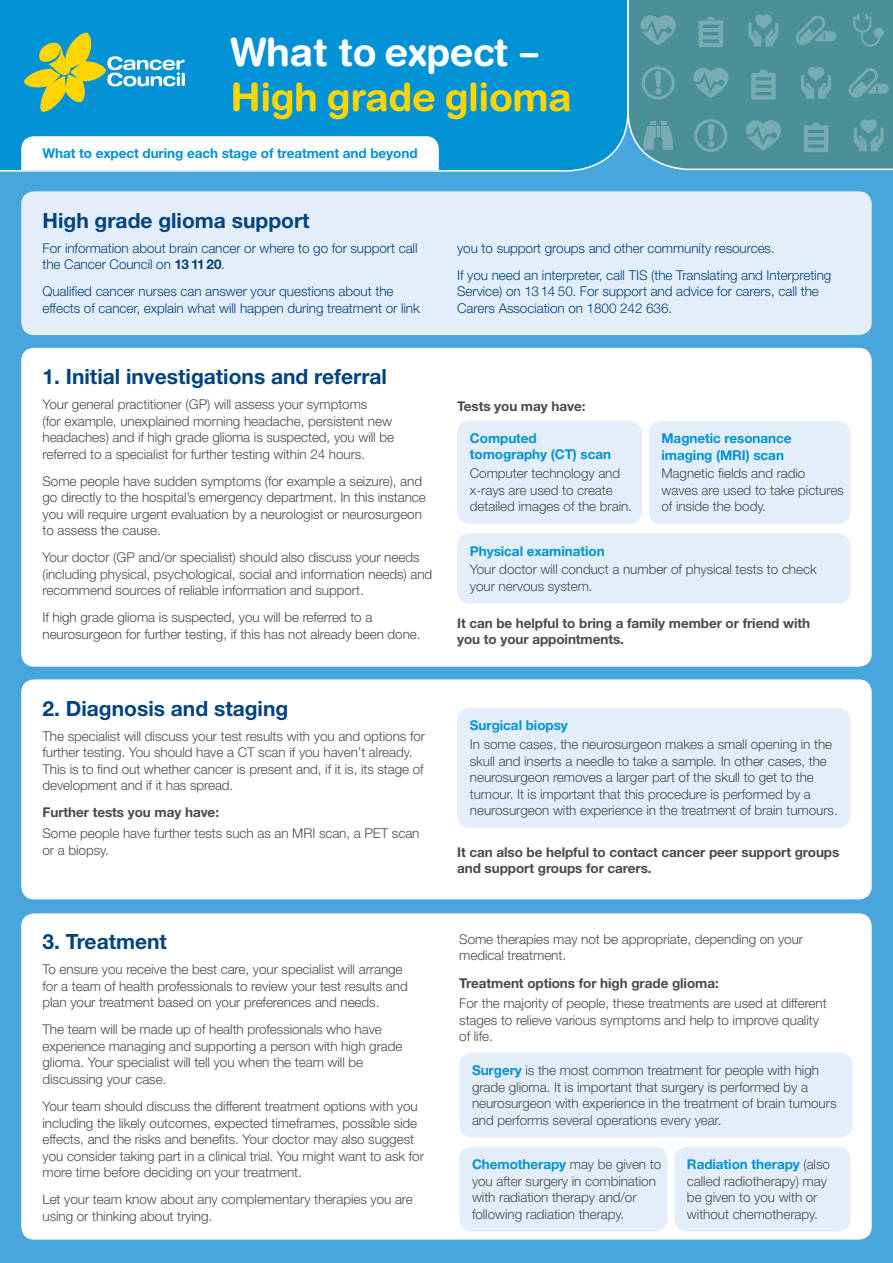
<style>
.page{position:relative;width:893px;height:1263px;background:#48a6dd}
.page>*{position:absolute;margin:0;border:0;box-sizing:border-box;transform-origin:0 0}
.t1{font:700 39px "Helvetica Rounded LT Std";letter-spacing:-.01em;color:#ffd500}
.t2{font:700 39px "Helvetica Rounded LT Std";letter-spacing:-.01em;color:#fff}
.t3{font:700 21px "Helvetica Neue LT Std";color:#00437f}
.t4{font:300 13.5px/16.5px "Helvetica Neue LT Std";letter-spacing:-.005em;color:#4a4a49}
.t5{font:300 13.5px/16.5px "Helvetica Neue LT Std";letter-spacing:-.005em;color:#00437f}
.t6{font:700 13.5px/16.5px "Helvetica Neue LT Std";letter-spacing:-.005em;color:#4a4a49}
.t7{font:700 13.5px/16.5px "Helvetica Neue LT Std";letter-spacing:-.005em;color:#0092d4}
.s1{font-weight:700}
.s2{font-weight:700;color:#0092d4}
</style>
<div class="page">
<div style="left:0;top:0;width:628px;height:172px;background:#0092d4"></div>
<svg style="left:628px;top:0;width:265px;height:169px;background:#53959d"></svg>
<div style="left:21px;top:136px;width:418px;height:34px;background:#fff"></div>
<svg style="left:24px;top:33px;width:161px;height:79px;background:#4faaa4"></svg>
<div style="left:21px;top:191px;width:851px;height:144px;background:#e4eefa;border-radius:13px"></div>
<div style="left:21px;top:348px;width:851px;height:319px;background:#fff;border-radius:13px"></div>
<div style="left:457px;top:421px;width:185px;height:103px;background:#e4eefa;border-radius:13px"></div>
<div style="left:649px;top:421px;width:201px;height:103px;background:#e4eefa;border-radius:13px"></div>
<div style="left:457px;top:533px;width:393px;height:71px;background:#e4eefa;border-radius:13px"></div>
<div style="left:21px;top:679px;width:851px;height:220px;background:#fff;border-radius:13px"></div>
<div style="left:21px;top:913px;width:851px;height:326px;background:#fff;border-radius:13px"></div>
<div style="left:459px;top:1053px;width:394px;height:84px;background:#e4eefa;border-radius:13px"></div>
<div style="left:459px;top:1147px;width:209px;height:84px;background:#e4eefa;border-radius:13px"></div>
<div style="left:674px;top:1147px;width:176px;height:84px;background:#e4eefa;border-radius:13px"></div>
<div style="left:457px;top:708px;width:393px;height:120px;background:#e4eefa;border-radius:13px"></div>
<h1 class="t2" style="left:230px;top:29px;width:310px">What to expect –</h1>
<h1 class="t1" style="left:230px;top:74px;width:343px">High grade glioma</h1>
<p class="t7" style="left:43px;top:145px;width:377px">What to expect during each stage of treatment and beyond</p>
<h2 class="t3" style="left:43px;top:207px;width:269px">High grade glioma support</h2>
<p class="t5" style="left:43px;top:239px;width:377px">For information about brain cancer or where to go for support call the Cancer Council on <span class="s1">13 11 20</span>.</p>
<p class="t5" style="left:43px;top:283px;width:379px">Qualified cancer nurses can answer your questions about the effects of cancer, explain what will happen during treatment or link</p>
<h2 class="t3" style="left:43px;top:364px;width:346px">1. Initial investigations and referral</h2>
<p class="t4" style="left:43px;top:396px;width:353px">Your general practitioner (GP) will assess your symptoms<br>(for example, unexplained morning headache, persistent new headaches) and if high grade glioma is suspected, you will be referred to a specialist for further testing within 24 hours.</p>
<p class="t4" style="left:43px;top:472px;width:385px">Some people have sudden symptoms (for example a seizure), and go directly to the hospital’s emergency department. In this instance you will require urgent evaluation by a neurologist or neurosurgeon to assess the cause.</p>
<p class="t4" style="left:43px;top:549px;width:391px">Your doctor (GP and/or specialist) should also discuss your needs (including physical, psychological, social and information needs) and recommend sources of reliable information and support.</p>
<p class="t4" style="left:43px;top:609px;width:380px">If high grade glioma is suspected, you will be referred to a neurosurgeon for further testing, if this has not already been done.</p>
<h2 class="t3" style="left:43px;top:695px;width:247px">2. Diagnosis and staging</h2>
<p class="t4" style="left:43px;top:727px;width:384px">The specialist will discuss your test results with you and options for further testing. You should have a CT scan if you haven’t already.<br>This is to find out whether cancer is present and, if it is, its stage of development and if it has spread.</p>
<p class="t6" style="left:43px;top:804px;width:178px">Further tests you may have:</p>
<p class="t4" style="left:43px;top:825px;width:378px">Some people have further tests such as an MRI scan, a PET scan or a biopsy.</p>
<h2 class="t3" style="left:43px;top:929px;width:126px">3. Treatment</h2>
<p class="t4" style="left:43px;top:961px;width:367px">To ensure you receive the best care, your specialist will arrange for a team of health professionals to review your test results and plan your treatment based on your preferences and needs.</p>
<p class="t4" style="left:43px;top:1021px;width:361px">The team will be made up of health professionals who have experience managing and supporting a person with high grade glioma. Your specialist will tell you when the team will be discussing your case.</p>
<p class="t4" style="left:43px;top:1098px;width:383px">Your team should discuss the different treatment options with you including the likely outcomes, expected timeframes, possible side effects, and the risks and benefits. Your doctor may also suggest you consider taking part in a clinical trial. You might want to ask for more time before deciding on your treatment.</p>
<p class="t4" style="left:43px;top:1191px;width:372px">Let your team know about any complementary therapies you are using or thinking about trying.</p>
<p class="t5" style="left:457px;top:234px;width:376px;line-height:27.2px">you to support groups and other community resources.<br>If you need an interpreter, call TIS (the Translating and Interpreting</p>
<p class="t5" style="left:457px;top:283px;width:363px">Service) on 13 14 50. For support and advice for carers, call the<br>Carers Association on 1800 242 636.</p>
<p class="t6" style="left:457px;top:398px;width:130px">Tests you may have:</p>
<p class="t7" style="left:470px;top:430px;width:143px">Computed tomography (CT) scan</p>
<p class="t4" style="left:470px;top:465px;width:164px">Computer technology and x-rays are used to create detailed images of the brain.</p>
<p class="t7" style="left:661px;top:430px;width:132px">Magnetic resonance imaging (MRI) scan</p>
<p class="t4" style="left:661px;top:465px;width:184px">Magnetic fields and radio waves are used to take pictures of inside the body.</p>
<p class="t7" style="left:470px;top:542px;width:136px">Physical examination</p>
<p class="t4" style="left:470px;top:561px;width:348px">Your doctor will conduct a number of physical tests to check your nervous system.</p>
<p class="t6" style="left:457px;top:614px;width:355px">It can be helpful to bring a family member or friend with you to your appointments.</p>
<p class="t7" style="left:470px;top:717px;width:100px">Surgical biopsy</p>
<p class="t4" style="left:470px;top:736px;width:369px">In some cases, the neurosurgeon makes a small opening in the skull and inserts a needle to take a sample. In other cases, the neurosurgeon removes a larger part of the skull to get to the tumour. It is important that this procedure is performed by a neurosurgeon with experience in the treatment of brain tumours.</p>
<p class="t6" style="left:457px;top:843px;width:384px">It can also be helpful to contact cancer peer support groups and support groups for carers.</p>
<p class="t4" style="left:459px;top:930px;width:345px">Some therapies may not be appropriate, depending on your medical treatment.</p>
<p class="t6" style="left:459px;top:974px;width:261px">Treatment options for high grade glioma:</p>
<p class="t4" style="left:459px;top:995px;width:369px">For the majority of people, these treatments are used at different stages to relieve various symptoms and help to improve quality of life.</p>
<p class="t4" style="left:472px;top:1062px;width:366px"><span class="s2">Surgery</span> is the most common treatment for people with high grade glioma. It is important that surgery is performed by a neurosurgeon with experience in the treatment of brain tumours and performs several operations every year.</p>
<p class="t4" style="left:472px;top:1156px;width:191px"><span class="s2">Chemotherapy</span> may be given to you after surgery in combination with radiation therapy and/or following radiation therapy.</p>
<p class="t4" style="left:687px;top:1156px;width:145px"><span class="s2">Radiation therapy</span> (also called radiotherapy) may be given to you with or without chemotherapy.</p>
</div>
